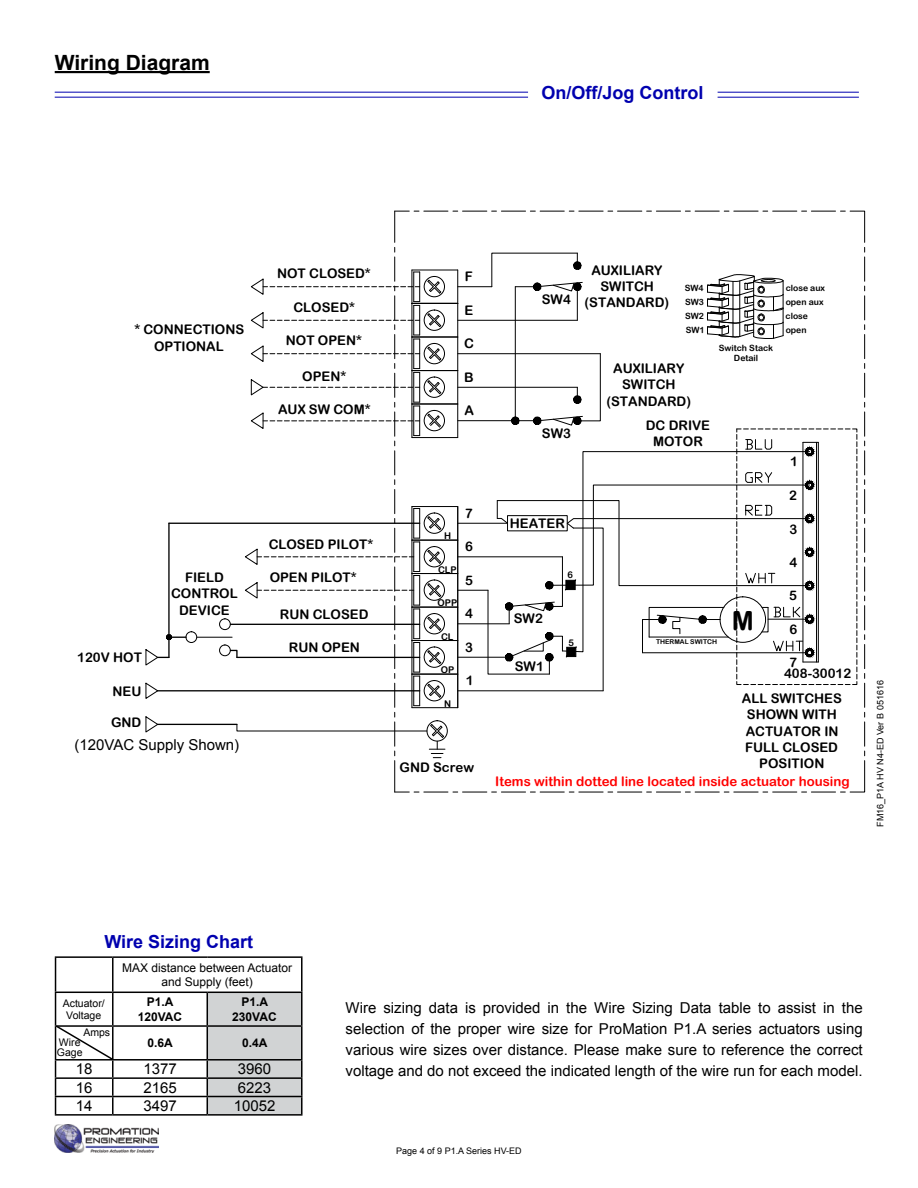
<style>
.page{position:relative;width:918px;height:1188px;background:#fff}
.page>*{position:absolute;margin:0;border:0;box-sizing:border-box;transform-origin:0 0}
.t1{font:26.4px "Arial Rounded MT Bold";color:#000}
.t2{font:700 21px "Arial";color:#000}
.t3{font:700 18px "Arial";color:#0000af}
.t4{font:15px/21px "Arial";color:#000;text-align:justify}
.t5{font:13.2px/16px "Arial Rounded MT Bold";color:#000;text-align:center}
.t6{font:13.2px "Arial Rounded MT Bold";color:#f00}
.t7{font:12px/14.4px "Arial";color:#000;text-align:center}
.t8{font:700 12px/14.4px "Arial";color:#000;text-align:center}
.t9{font:10.5px/12.6px "Arial";color:#000;text-align:center}
.t10{font:9.3px "Arial Rounded MT Bold";color:#000}
.t11{font:9px "Arial";color:#000}
.t12{font:8.55px/10.4px "Arial Rounded MT Bold";color:#000;text-align:center}
.t13{font:6.6px "Arial Rounded MT Bold";color:#000}
</style>
<div class="page">
<img style="left:54px;top:1124px;width:105px;height:28px">
<hr style="left:55px;top:956px;width:58px;height:2px;background:#000">
<hr style="left:55px;top:958px;width:1px;height:34px;background:#000">
<hr style="left:113px;top:956px;width:94px;height:2px;background:#000">
<hr style="left:112px;top:958px;width:2px;height:34px;background:#000">
<hr style="left:207px;top:956px;width:96px;height:2px;background:#000">
<hr style="left:301px;top:958px;width:2px;height:34px;background:#000">
<hr style="left:55px;top:1114px;width:58px;height:2px;background:#000">
<hr style="left:113px;top:1114px;width:94px;height:2px;background:#000">
<hr style="left:207px;top:1114px;width:96px;height:2px;background:#000">
<svg style="left:54px;top:992px;width:249px;height:123px"></svg>
<hr style="left:158px;top:690px;width:262px;height:1px;background:#000">
<svg style="left:145px;top:682px;width:15px;height:17px"></svg>
<svg style="left:145px;top:649px;width:24px;height:17px"></svg>
<div style="left:219px;top:618px;width:12px;height:12px;border:1px solid #000;border-radius:50%"></div>
<div style="left:219px;top:644px;width:12px;height:12px;border:1px solid #000;border-radius:50%"></div>
<div style="left:185px;top:631px;width:12px;height:12px;border:1px solid #000;border-radius:50%"></div>
<hr style="left:197px;top:637px;width:35px;height:1px;background:#000">
<hr style="left:168px;top:523px;width:2px;height:134px;background:#000">
<hr style="left:158px;top:724px;width:79px;height:1px;background:#000">
<svg style="left:145px;top:716px;width:15px;height:17px"></svg>
<hr style="left:169px;top:523px;width:251px;height:1px;background:#000">
<svg style="left:166px;top:634px;width:20px;height:6px"></svg>
<svg style="left:229px;top:210px;width:637px;height:583px"></svg>
<hr style="left:55px;top:92px;width:473px;height:1px;background:#0000af">
<hr style="left:55px;top:97px;width:473px;height:1px;background:#0000af">
<hr style="left:718px;top:92px;width:141px;height:1px;background:#0000af">
<hr style="left:718px;top:97px;width:141px;height:1px;background:#0000af">
<hr style="left:55px;top:71px;width:155px;height:2px;background:#000">
<h2 class="t2" style="left:55px;top:48px;width:157px">Wiring Diagram</h2>
<p class="t3" style="left:542px;top:81px;width:163px">On/Off/Jog Control</p>
<p class="t5" style="left:134px;top:321px;width:111px">* CONNECTIONS<br>OPTIONAL</p>
<p class="t5" style="left:277px;top:266px;width:95px">NOT CLOSED*</p>
<p class="t5" style="left:293px;top:299px;width:63px">CLOSED*</p>
<p class="t5" style="left:286px;top:333px;width:78px">NOT OPEN*</p>
<p class="t5" style="left:302px;top:369px;width:45px">OPEN*</p>
<p class="t5" style="left:278px;top:401px;width:94px">AUX SW COM*</p>
<p class="t5" style="left:77px;top:649px;width:66px">120V HOT</p>
<p class="t5" style="left:113px;top:683px;width:30px">NEU</p>
<p class="t5" style="left:111px;top:714px;width:32px">GND</p>
<p class="t5" style="left:171px;top:569px;width:68px">FIELD<br>CONTROL<br>DEVICE</p>
<p class="t4" style="left:75px;top:734px;width:166px">(120VAC Supply Shown)</p>
<p class="t5" style="left:269px;top:536px;width:106px">CLOSED PILOT*</p>
<p class="t5" style="left:270px;top:569px;width:89px">OPEN PILOT*</p>
<p class="t5" style="left:280px;top:606px;width:90px">RUN CLOSED</p>
<p class="t5" style="left:289px;top:639px;width:73px">RUN OPEN</p>
<p class="t5" style="left:465px;top:268px;width:9px">F</p>
<p class="t5" style="left:464px;top:302px;width:10px">E</p>
<p class="t5" style="left:464px;top:335px;width:11px">C</p>
<p class="t5" style="left:464px;top:369px;width:11px">B</p>
<p class="t5" style="left:464px;top:402px;width:11px">A</p>
<p class="t10" style="left:444px;top:530px;width:9px">H</p>
<p class="t10" style="left:438px;top:564px;width:20px">CLP</p>
<p class="t10" style="left:438px;top:597px;width:21px">OPP</p>
<p class="t10" style="left:441px;top:631px;width:14px">CL</p>
<p class="t10" style="left:441px;top:664px;width:15px">OP</p>
<p class="t10" style="left:444px;top:698px;width:9px">N</p>
<p class="t5" style="left:465px;top:505px;width:9px">7</p>
<p class="t5" style="left:465px;top:538px;width:9px">6</p>
<p class="t5" style="left:465px;top:572px;width:9px">5</p>
<p class="t5" style="left:465px;top:605px;width:9px">4</p>
<p class="t5" style="left:465px;top:639px;width:9px">3</p>
<p class="t5" style="left:466px;top:672px;width:9px">1</p>
<p class="t5" style="left:400px;top:759px;width:76px">GND Screw</p>
<p class="t5" style="left:542px;top:291px;width:31px">SW4</p>
<p class="t5" style="left:542px;top:425px;width:31px">SW3</p>
<p class="t5" style="left:510px;top:515px;width:57px">HEATER</p>
<p class="t5" style="left:514px;top:610px;width:31px">SW2</p>
<p class="t5" style="left:515px;top:658px;width:31px">SW1</p>
<p class="t10" style="left:568px;top:570px;width:7px">6</p>
<p class="t10" style="left:568px;top:637px;width:7px">5</p>
<p class="t5" style="left:585px;top:262px;width:86px">AUXILIARY<br>SWITCH (STANDARD)</p>
<p class="t12" style="left:685px;top:283px;width:20px">SW4</p>
<p class="t12" style="left:685px;top:297px;width:20px">SW3</p>
<p class="t12" style="left:685px;top:311px;width:20px">SW2</p>
<p class="t12" style="left:686px;top:325px;width:20px">SW1</p>
<p class="t5" style="left:606px;top:361px;width:86px">AUXILIARY<br>SWITCH (STANDARD)</p>
<p class="t5" style="left:646px;top:417px;width:66px">DC DRIVE<br>MOTOR</p>
<p class="t12" style="left:719px;top:342px;width:56px">Switch Stack<br>Detail</p>
<h1 class="t1" style="left:732px;top:605px;width:24px">M</h1>
<p class="t13" style="left:656px;top:638px;width:63px">THERMAL SWITCH</p>
<p class="t12" style="left:786px;top:283px;width:41px">close aux</p>
<p class="t12" style="left:786px;top:297px;width:39px">open aux</p>
<p class="t12" style="left:786px;top:311px;width:24px">close</p>
<p class="t12" style="left:786px;top:325px;width:22px">open</p>
<p class="t5" style="left:790px;top:453px;width:9px">1</p>
<p class="t5" style="left:789px;top:487px;width:9px">2</p>
<p class="t5" style="left:789px;top:521px;width:9px">3</p>
<p class="t5" style="left:789px;top:554px;width:9px">4</p>
<p class="t5" style="left:789px;top:588px;width:9px">5</p>
<p class="t5" style="left:789px;top:621px;width:9px">6</p>
<p class="t5" style="left:789px;top:655px;width:9px">7</p>
<p class="t5" style="left:784px;top:665px;width:69px">408-30012</p>
<p class="t5" style="left:742px;top:690px;width:101px">ALL SWITCHES<br>SHOWN WITH<br>ACTUATOR IN<br>FULL CLOSED<br>POSITION</p>
<p class="t6" style="left:495px;top:774px;width:356px">Items within dotted line located inside actuator housing</p>
<p class="t11" style="left:874px;top:827px;width:148px;rotate:-90deg">FM16_P1A HV N4-ED Ver B 051616</p>
<p class="t3" style="left:104px;top:930px;width:150px">Wire Sizing Chart</p>
<p class="t7" style="left:122px;top:961px;width:172px">MAX distance between Actuator and Supply (feet)</p>
<p class="t9" style="left:63px;top:997px;width:44px">Actuator/<br>Voltage</p>
<p class="t8" style="left:138px;top:995px;width:46px">P1.A<br>120VAC</p>
<p class="t8" style="left:232px;top:995px;width:46px">P1.A<br>230VAC</p>
<p class="t8" style="left:148px;top:1036px;width:27px">0.6A</p>
<p class="t8" style="left:242px;top:1036px;width:27px">0.4A</p>
<p class="t4" style="left:76px;top:1059px;width:18px">18</p>
<p class="t4" style="left:143px;top:1059px;width:35px">1377</p>
<p class="t4" style="left:238px;top:1059px;width:35px">3960</p>
<p class="t4" style="left:76px;top:1077px;width:18px">16</p>
<p class="t4" style="left:143px;top:1077px;width:35px">2165</p>
<p class="t4" style="left:238px;top:1077px;width:35px">6223</p>
<p class="t4" style="left:76px;top:1096px;width:18px">14</p>
<p class="t4" style="left:143px;top:1096px;width:35px">3497</p>
<p class="t4" style="left:234px;top:1096px;width:43px">10052</p>
<p class="t9" style="left:83px;top:1026px;width:28px">Amps</p>
<p class="t9" style="left:57px;top:1037px;width:27px;line-height:10.5px;text-align:left">Wire<br>Gage</p>
<p class="t4" style="left:346px;top:998px;width:519px">Wire sizing data is provided in the Wire Sizing Data table to assist in the selection of the proper wire size for ProMation P1.A series actuators using various wire sizes over distance. Please make sure to reference the correct voltage and do not exceed the indicated length of the wire run for each model.</p>
<p class="t11" style="left:396px;top:1145px;width:127px">Page 4 of 9 P1.A Series HV-ED</p>
</div>
